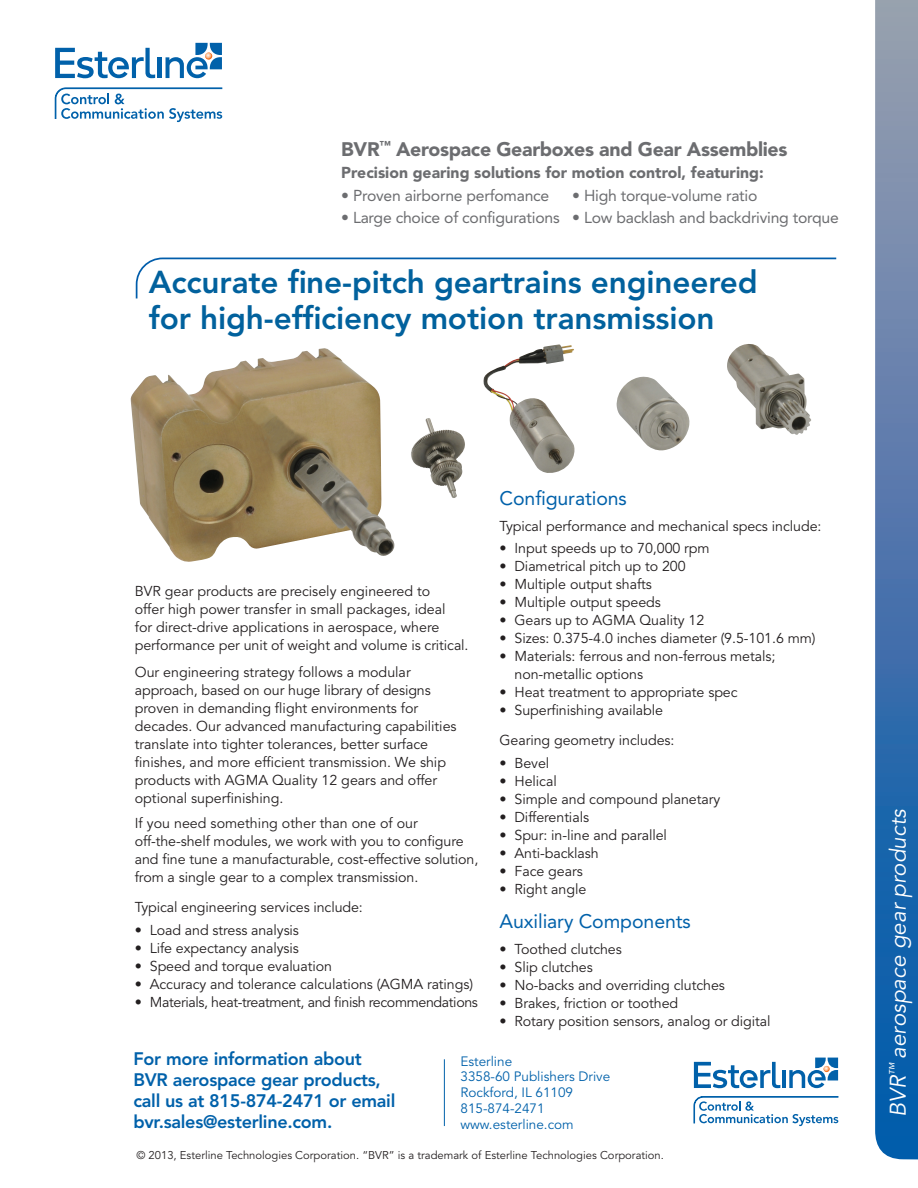
<style>
.page{position:relative;width:918px;height:1188px;background:#fff}
.page>*{position:absolute;margin:0;border:0;box-sizing:border-box;transform-origin:0 0}
.headline_front{font:800 31.5px "Avenir";letter-spacing:-.005em;color:#01619d}
.sidebar{font:italic 22.5px "Avenir";color:#fff}
.top2paragraph{font:900 19.5px "Avenir";letter-spacing:-.015em;color:#6c6d70}
.subhead{font:19.5px "Avenir";letter-spacing:-.005em;color:#0161aa}
.call_to_action{font:800 18px "Avenir";letter-spacing:-.015em;color:#0161aa}
.top2paragraph-2{font:15.75px "Avenir";letter-spacing:-.015em;color:#6c6d70}
.subhead-2{font:900 15.75px "Avenir";color:#6c6d70}
.bodycopy{font:14.25px/18px "Avenir";letter-spacing:-.005em;color:#231f20}
.bodycopy-2{font:14.25px "Avenir";letter-spacing:-.025em;color:#231f20}
.Address_block{font:13.5px "Avenir";color:#0161aa}
.copyright_line{font:11.25px "Avenir";color:#231f20}
</style>
<div class="page">
<hr style="left:782px;top:1070px;width:4px;height:18px;background:#0161aa">
<svg style="left:694px;top:1062px;width:86px;height:26px"></svg>
<svg style="left:789px;top:1058px;width:49px;height:30px"></svg>
<svg style="left:694px;top:1096px;width:144px;height:30px"></svg>
<hr style="left:157px;top:57px;width:4px;height:21px;background:#0161aa">
<svg style="left:55px;top:48px;width:100px;height:30px"></svg>
<svg style="left:166px;top:43px;width:56px;height:35px"></svg>
<svg style="left:55px;top:88px;width:167px;height:34px"></svg>
<svg style="left:875px;top:0;width:43px;height:1160px;background:#4978ad"></svg>
<svg style="left:136px;top:258px;width:700px;height:40px"></svg>
<hr style="left:444px;top:1059px;width:1px;height:67px;background:#0161aa">
<img style="left:131px;top:348px;width:264px;height:214px">
<img style="left:483px;top:344px;width:92px;height:129px">
<img style="left:411px;top:418px;width:53px;height:80px">
<img style="left:727px;top:344px;width:84px;height:91px">
<img style="left:616px;top:376px;width:74px;height:75px">
<p class="top2paragraph" style="left:341px;top:137px;width:448px">BVR<sup>™</sup> Aerospace Gearboxes and Gear Assemblies</p>
<p class="subhead-2" style="left:341px;top:163px;width:424px">Precision gearing solutions for motion control, featuring:</p>
<p class="top2paragraph-2" style="left:341px;top:186px;width:210px">• Proven airborne perfomance</p>
<p class="top2paragraph-2" style="left:572px;top:186px;width:187px">• High torque-volume ratio</p>
<p class="top2paragraph-2" style="left:341px;top:209px;width:499px">• Large choice of configurations • Low backlash and backdriving torque</p>
<p class="headline_front" style="left:149px;top:264px;width:610px">Accurate fine-pitch geartrains engineered</p>
<p class="headline_front" style="left:149px;top:300px;width:567px">for high-efficiency motion transmission</p>
<p class="bodycopy" style="left:135px;top:582px;width:297px">BVR gear products are precisely engineered to</p>
<p class="bodycopy" style="left:135px;top:600px;width:312px">offer high power transfer in small packages, ideal</p>
<p class="bodycopy" style="left:135px;top:618px;width:306px">for direct-drive applications in aerospace, where</p>
<p class="bodycopy" style="left:135px;top:636px;width:335px">performance per unit of weight and volume is critical.</p>
<p class="bodycopy" style="left:135px;top:663px;width:277px">Our engineering strategy follows a modular</p>
<p class="bodycopy" style="left:135px;top:681px;width:298px">approach, based on our huge library of designs</p>
<p class="bodycopy" style="left:135px;top:699px;width:285px">proven in demanding flight environments for</p>
<p class="bodycopy" style="left:135px;top:717px;width:323px">decades. Our advanced manufacturing capabilities translate into tighter tolerances, better surface</p>
<p class="bodycopy" style="left:135px;top:753px;width:313px">finishes, and more efficient transmission. We ship products with AGMA Quality 12 gears and offer</p>
<p class="bodycopy" style="left:135px;top:789px;width:150px">optional superfinishing.</p>
<p class="bodycopy" style="left:135px;top:815px;width:285px">If you need something other than one of our</p>
<p class="bodycopy" style="left:135px;top:833px;width:345px">off-the-shelf modules, we work with you to configure and fine tune a manufacturable, cost-effective solution, from a single gear to a complex transmission.</p>
<p class="bodycopy" style="left:135px;top:899px;width:230px">Typical engineering services include:</p>
<p class="bodycopy" style="left:135px;top:921px;width:166px">• Load and stress analysis</p>
<p class="bodycopy" style="left:135px;top:939px;width:165px">• Life expectancy analysis</p>
<p class="bodycopy" style="left:135px;top:957px;width:199px">• Speed and torque evaluation</p>
<p class="bodycopy" style="left:135px;top:975px;width:340px">• Accuracy and tolerance calculations (AGMA ratings)</p>
<p class="bodycopy-2" style="left:135px;top:994px;width:345px">• Materials, heat-treatment, and finish recommendations</p>
<p class="subhead" style="left:500px;top:487px;width:129px">Configurations</p>
<p class="bodycopy" style="left:500px;top:517px;width:324px">Typical performance and mechanical specs include:</p>
<p class="bodycopy" style="left:500px;top:540px;width:212px">• Input speeds up to 70,000 rpm</p>
<p class="bodycopy" style="left:500px;top:558px;width:188px">• Diametrical pitch up to 200</p>
<p class="bodycopy" style="left:500px;top:576px;width:154px">• Multiple output shafts</p>
<p class="bodycopy" style="left:500px;top:594px;width:163px">• Multiple output speeds</p>
<p class="bodycopy" style="left:500px;top:612px;width:206px">• Gears up to AGMA Quality 12</p>
<p class="bodycopy" style="left:500px;top:630px;width:318px">• Sizes: 0.375-4.0 inches diameter (9.5-101.6 mm)</p>
<p class="bodycopy" style="left:500px;top:648px;width:277px">• Materials: ferrous and non-ferrous metals;</p>
<p class="bodycopy" style="left:515px;top:666px;width:130px">non-metallic options</p>
<p class="bodycopy" style="left:500px;top:684px;width:240px">• Heat treatment to appropriate spec</p>
<p class="bodycopy" style="left:500px;top:702px;width:165px">• Superfinishing available</p>
<p class="bodycopy" style="left:500px;top:732px;width:177px">Gearing geometry includes:</p>
<p class="bodycopy" style="left:500px;top:754px;width:51px">• Bevel</p>
<p class="bodycopy" style="left:500px;top:772px;width:59px">• Helical</p>
<p class="bodycopy" style="left:500px;top:790px;width:222px">• Simple and compound planetary</p>
<p class="bodycopy" style="left:500px;top:808px;width:91px">• Differentials</p>
<p class="bodycopy" style="left:500px;top:826px;width:169px">• Spur: in-line and parallel</p>
<p class="bodycopy" style="left:500px;top:844px;width:101px">• Anti-backlash</p>
<p class="bodycopy" style="left:500px;top:862px;width:85px">• Face gears</p>
<p class="bodycopy" style="left:500px;top:880px;width:88px">• Right angle</p>
<p class="subhead" style="left:500px;top:910px;width:193px">Auxiliary Components</p>
<p class="bodycopy" style="left:500px;top:940px;width:124px">• Toothed clutches</p>
<p class="bodycopy" style="left:500px;top:958px;width:95px">• Slip clutches</p>
<p class="bodycopy" style="left:500px;top:976px;width:227px">• No-backs and overriding clutches</p>
<p class="bodycopy" style="left:500px;top:994px;width:180px">• Brakes, friction or toothed</p>
<p class="bodycopy" style="left:500px;top:1012px;width:273px">• Rotary position sensors, analog or digital</p>
<p class="call_to_action" style="left:134px;top:1048px;width:230px">For more information about</p>
<p class="call_to_action" style="left:134px;top:1069px;width:249px">BVR aerospace gear products,</p>
<p class="call_to_action" style="left:134px;top:1090px;width:263px">call us at 815-874-2471 or email</p>
<p class="call_to_action" style="left:134px;top:1111px;width:200px">bvr.sales@esterline.com.</p>
<p class="copyright_line" style="left:136px;top:1149px;width:529px">© 2013, Esterline Technologies Corporation. “BVR” is a trademark of Esterline Technologies Corporation.</p>
<p class="Address_block" style="left:460px;top:1053px;width:53px">Esterline</p>
<p class="Address_block" style="left:460px;top:1069px;width:151px">3358-60 Publishers Drive</p>
<p class="Address_block" style="left:460px;top:1085px;width:114px">Rockford, IL 61109</p>
<p class="Address_block" style="left:460px;top:1100px;width:86px">815-874-2471</p>
<p class="Address_block" style="left:460px;top:1116px;width:115px">www.esterline.com</p>
<p class="sidebar" style="left:885px;top:1117px;width:310px;rotate:-90deg">BVR<sup>™</sup> aerospace gear products</p>
</div>
